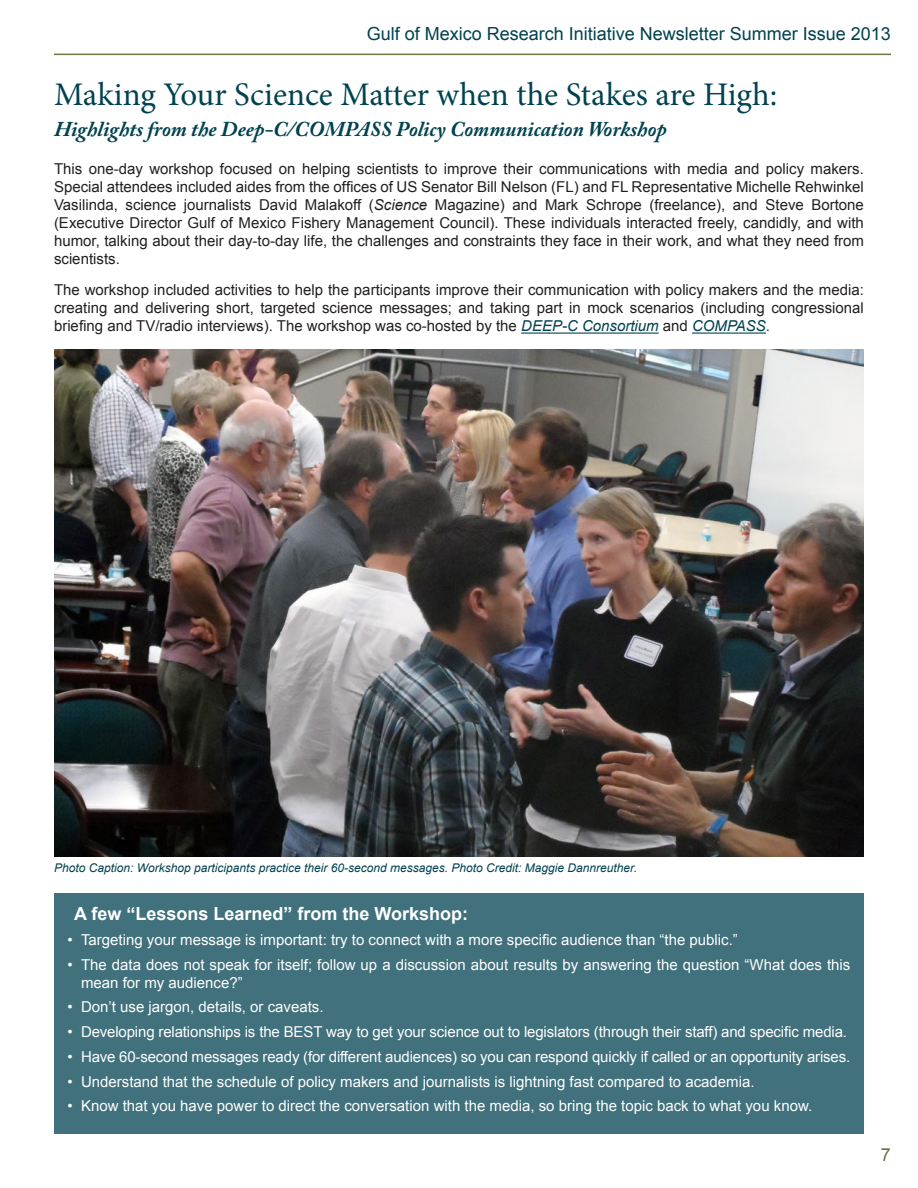
<style>
.page{position:relative;width:918px;height:1188px;background:#fff}
.page>*{position:absolute;margin:0;border:0;box-sizing:border-box;transform-origin:0 0}
.Article_Head_1{font:33px "Minion Pro";color:#004250}
.t1{font:italic 700 21px "Adobe Caslon Pro";color:#004250}
.t2{font:18px "Arial";color:#004250}
.t3{font:700 18px "Arial";color:#fff}
.t4{font:18px "Arial";color:#6e7645}
.t5{font:15px/18px "Arial";color:#231f20;text-align:justify}
.t6{font:15px/18px "Arial";color:#fff}
.Captions{font:italic 12px "Arial";color:#004250}
.s1{font-style:italic}
.s2{font-style:italic;color:#004250}
</style>
<div class="page">
<hr style="left:54px;top:54px;width:837px;height:1px;background:#6e7645">
<img style="left:54px;top:350px;width:810px;height:507px">
<hr style="left:521px;top:333px;width:138px;height:1px;background:#004250">
<hr style="left:692px;top:333px;width:74px;height:1px;background:#004250">
<div style="left:54px;top:894px;width:810px;height:240px;background:#40717c"></div>
<p class="t2" style="left:367px;top:22px;width:526px">Gulf of Mexico Research Initiative Newsletter Summer Issue 2013</p>
<p class="Article_Head_1" style="left:54px;top:72px;width:725px">Making Your Science Matter when the Stakes are High:</p>
<p class="t1" style="left:54px;top:116px;width:614px">Highlights from the Deep-C/COMPASS Policy Communication Workshop</p>
<p class="t5" style="left:54px;top:160px;width:812px">This one-day workshop focused on helping scientists to improve their communications with media and policy makers.<br>Special attendees included aides from the offices of US Senator Bill Nelson (FL) and FL Representative Michelle Rehwinkel Vasilinda, science journalists David Malakoff (<span class="s1">Science</span> Magazine) and Mark Schrope (freelance), and Steve Bortone (Executive Director Gulf of Mexico Fishery Management Council). These individuals interacted freely, candidly, and with humor, talking about their day-to-day life, the challenges and constraints they face in their work, and what they need from scientists.</p>
<p class="t5" style="left:54px;top:281px;width:811px">The workshop included activities to help the participants improve their communication with policy makers and the media: creating and delivering short, targeted science messages; and taking part in mock scenarios (including congressional briefing and TV/radio interviews). The workshop was co-hosted by the <span class="s2">DEEP-C Consortium</span> and <span class="s2">COMPASS</span>.</p>
<p class="Captions" style="left:54px;top:860px;width:585px">Photo Caption: Workshop participants practice their 60-second messages. Photo Credit: Maggie Dannreuther.</p>
<p class="t3" style="left:74px;top:902px;width:396px">A few “Lessons Learned” from the Workshop:</p>
<p class="t6" style="left:68px;top:931px;width:672px">• Targeting your message is important: try to connect with a more specific audience than “the public.”</p>
<p class="t6" style="left:81px;top:955px;width:771px;text-indent:-14px">• The data does not speak for itself; follow up a discussion about results by answering the question “What does this mean for my audience?”</p>
<p class="t6" style="left:68px;top:998px;width:258px">• Don’t use jargon, details, or caveats.</p>
<p class="t6" style="left:68px;top:1023px;width:781px">• Developing relationships is the BEST way to get your science out to legislators (through their staff) and specific media.</p>
<p class="t6" style="left:68px;top:1048px;width:784px">• Have 60-second messages ready (for different audiences) so you can respond quickly if called or an opportunity arises.</p>
<p class="t6" style="left:68px;top:1072px;width:689px">• Understand that the schedule of policy makers and journalists is lightning fast compared to academia.</p>
<p class="t6" style="left:68px;top:1097px;width:746px">• Know that you have power to direct the conversation with the media, so bring the topic back to what you know.</p>
<p class="t4" style="left:881px;top:1143px;width:12px">7</p>
</div>
